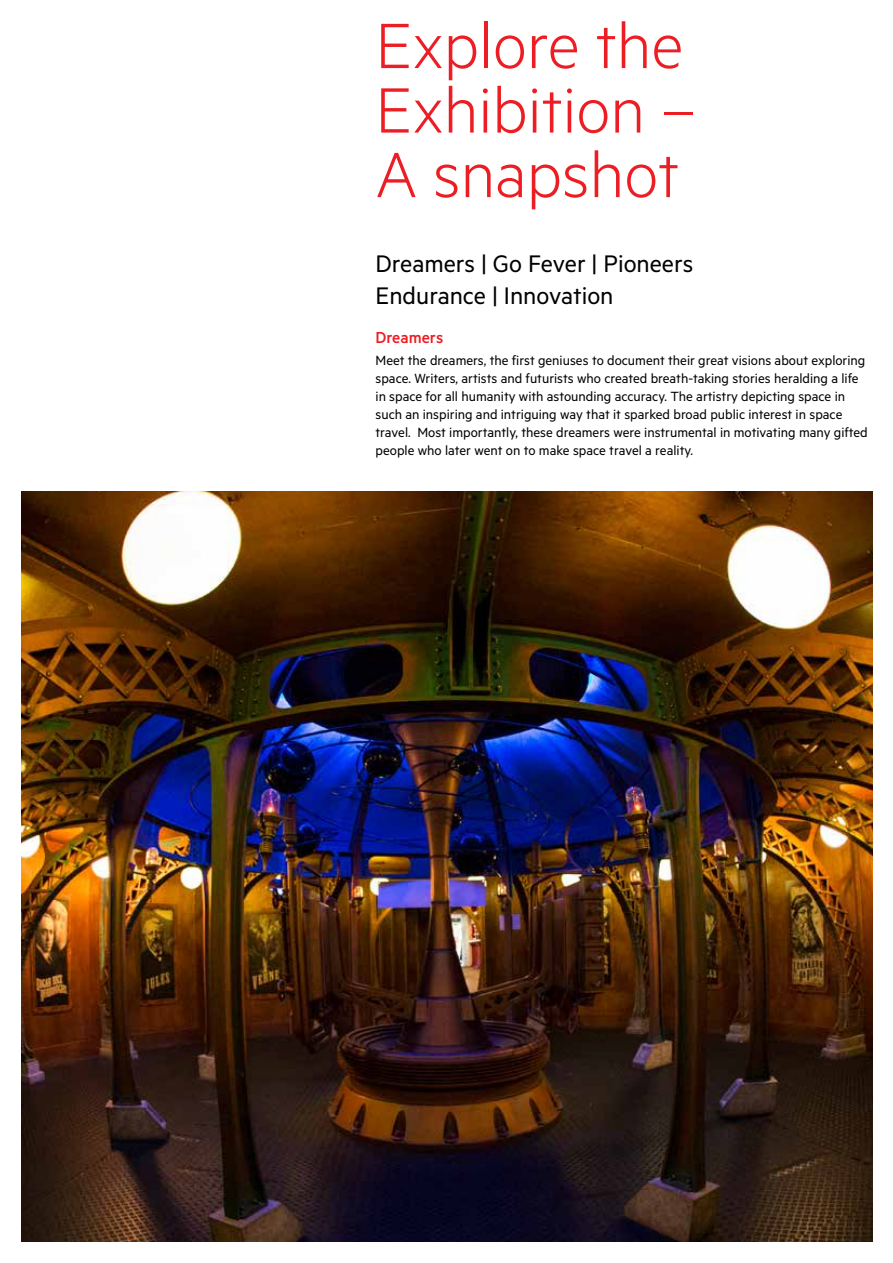
<style>
.page{position:relative;width:893px;height:1263px;background:#fff}
.page>*{position:absolute;margin:0;border:0;box-sizing:border-box;transform-origin:0 0}
.t1{font:300 72px/64.5px "Metric";color:#ed1d24}
.t2{font:27px/32.4px "Metric";color:#000}
.t3{font:500 18px "Metric";color:#ed1d24}
.t4{font:15px/18px "Metric";color:#000}
</style>
<div class="page">
<img style="left:21px;top:491px;width:851px;height:751px">
<h1 class="t1" style="left:375px;top:10px;width:321px">Explore the<br>Exhibition –<br>A snapshot</h1>
<h2 class="t2" style="left:375px;top:246px;width:319px">Dreamers | Go Fever | Pioneers<br>Endurance | Innovation</h2>
<p class="t3" style="left:375px;top:327px;width:69px">Dreamers</p>
<p class="t4" style="left:375px;top:351px;width:494px">Meet the dreamers, the first geniuses to document their great visions about exploring space. Writers, artists and futurists who created breath-taking stories heralding a life in space for all humanity with astounding accuracy. The artistry depicting space in such an inspiring and intriguing way that it sparked broad public interest in space travel. Most importantly, these dreamers were instrumental in motivating many gifted people who later went on to make space travel a reality.</p>
</div>
